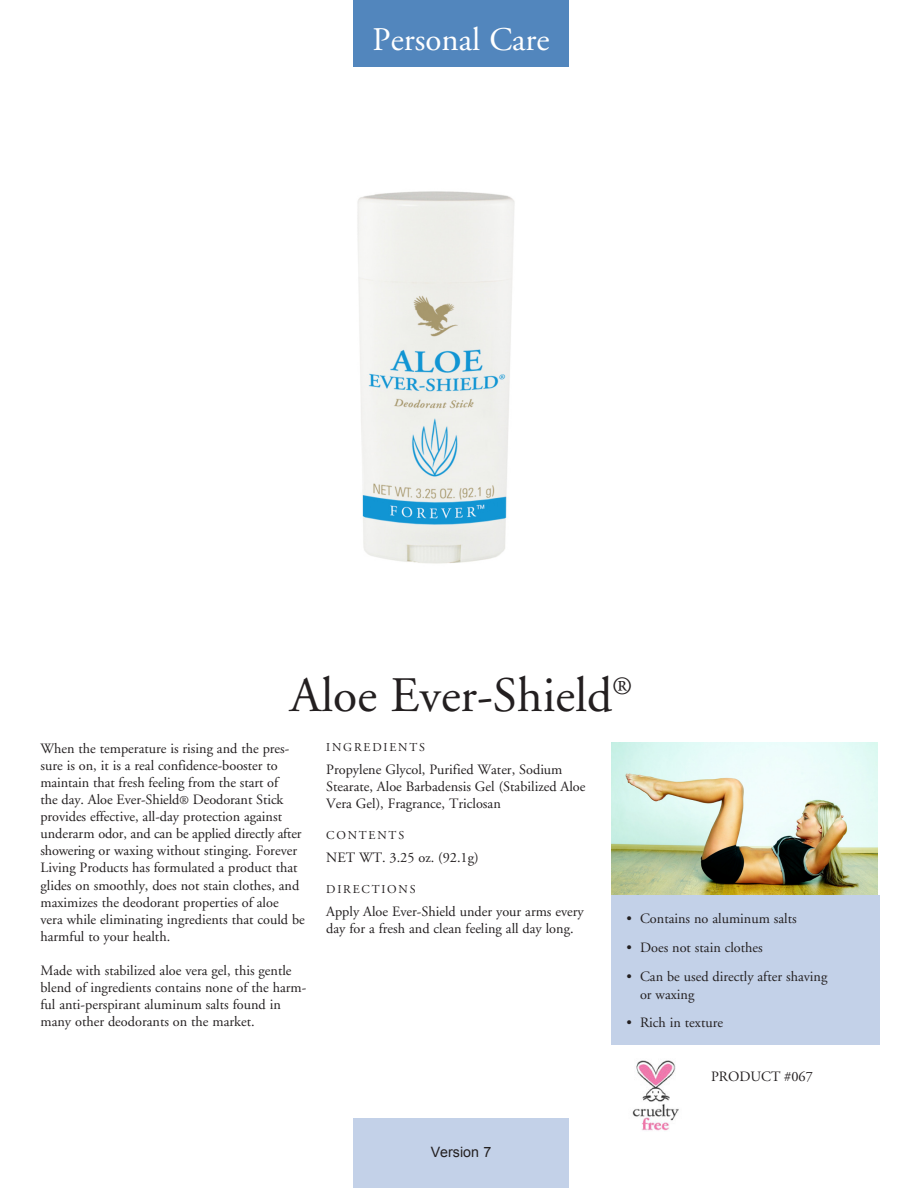
<style>
.page{position:relative;width:918px;height:1188px;background:#fff}
.page>*{position:absolute;margin:0;border:0;box-sizing:border-box;transform-origin:0 0}
.t1{font:49.5px "Adobe Garamond";color:#231f20}
.t2{font:33px "Adobe Garamond";color:#fff}
.Key_Points{font:14.25px/17.1px "Adobe Garamond";color:#231f20}
.t3{font:14.25px "Arial";color:#231f20}
.t4{font:12px "Adobe Garamond";letter-spacing:.15em;color:#231f20}
.s1{font-size:12px}
</style>
<div class="page">
<img style="left:357px;top:191px;width:158px;height:373px">
<img style="left:612px;top:743px;width:266px;height:152px">
<div style="left:612px;top:895px;width:268px;height:150px;background:#c3d1e8"></div>
<div style="left:353px;top:0;width:216px;height:66px;background:#5286bd"></div>
<div style="left:353px;top:1119px;width:216px;height:67px;background:#c3d1e8"></div>
<div style="left:353px;top:1168px;width:216px;height:20px;background:#c3d1e8"></div>
<img style="left:632px;top:1060px;width:47px;height:71px">
<p class="t2" style="left:373px;top:22px;width:179px">Personal Care</p>
<p class="t1" style="left:290px;top:669px;width:343px">Aloe Ever-Shield<sup>®</sup></p>
<p class="Key_Points" style="left:40px;top:740px;width:266px">When the temperature is rising and the pres&shy;sure is on, it is a real confidence-booster to maintain that fresh feeling from the start of<br>the day. Aloe Ever-Shield<span class="s1">®</span> Deodorant Stick provides effective, all-day protection against underarm odor, and can be applied directly after showering or waxing without stinging. Forever Living Products has formulated a product that glides on smoothly, does not stain clothes, and maximizes the deodorant properties of aloe<br>vera while eliminating ingredients that could be harmful to your health.</p>
<p class="Key_Points" style="left:40px;top:962px;width:267px">Made with stabilized aloe vera gel, this gentle blend of ingredients contains none of the harm&shy;ful anti-perspirant aluminum salts found in many other deodorants on the market.</p>
<p class="t4" style="left:326px;top:741px;width:100px">INGREDIENTS</p>
<p class="Key_Points" style="left:326px;top:761px;width:261px">Propylene Glycol, Purified Water, Sodium<br>Stearate, Aloe Barbadensis Gel (Stabilized Aloe<br>Vera Gel), Fragrance, Triclosan</p>
<p class="t4" style="left:326px;top:829px;width:79px">CONTENTS</p>
<p class="Key_Points" style="left:326px;top:849px;width:154px">NET WT. 3.25 oz. (92.1g)</p>
<p class="t4" style="left:326px;top:883px;width:91px">DIRECTIONS</p>
<p class="Key_Points" style="left:326px;top:903px;width:259px">Apply Aloe Ever-Shield under your arms every day for a fresh and clean feeling all day long.</p>
<p class="Key_Points" style="left:627px;top:910px;width:172px">• Contains no aluminum salts</p>
<p class="Key_Points" style="left:627px;top:939px;width:138px">• Does not stain clothes</p>
<p class="Key_Points" style="left:640px;top:967px;width:189px;line-height:18px;text-indent:-14px">• Can be used directly after shaving or waxing</p>
<p class="Key_Points" style="left:627px;top:1015px;width:98px">• Rich in texture</p>
<p class="t3" style="left:431px;top:1143px;width:62px">Version 7</p>
<p class="Key_Points" style="left:711px;top:1069px;width:103px">PRODUCT #067</p>
</div>
